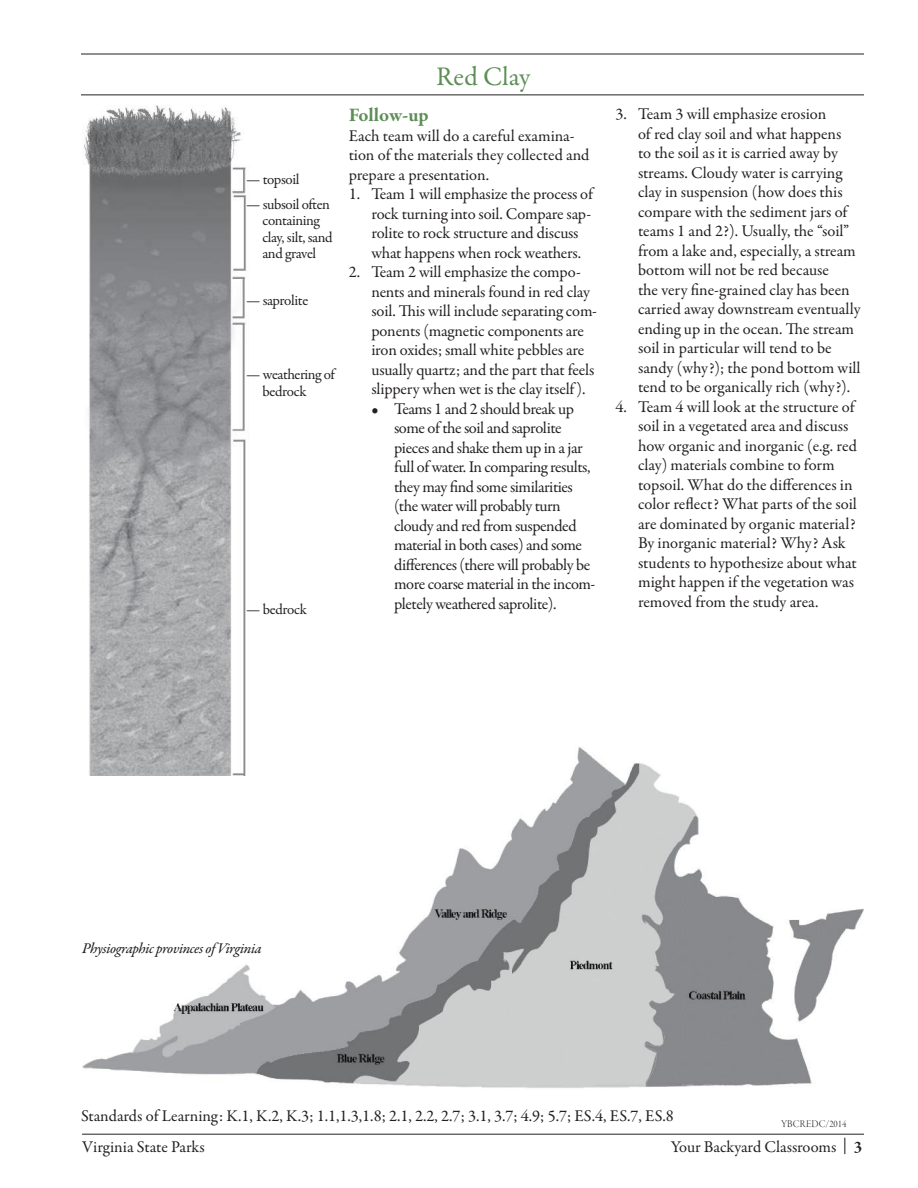
<style>
.page{position:relative;width:918px;height:1188px;background:#fff}
.page>*{position:absolute;margin:0;border:0;box-sizing:border-box;transform-origin:0 0}
.t1{font:27px "Garamond Premr Pro";letter-spacing:-.005em;color:#5c8e55}
.Sub_Heads{font:700 19.5px "Garamond Premr Pro";letter-spacing:-.005em;color:#5c8e55}
.Numbered_List{font:16.5px/19.5px "Garamond Premr Pro";letter-spacing:-.005em;color:#231f20}
.Bulleted_List{font:16.5px/19.5px "Garamond Premr Pro";letter-spacing:-.025em;color:#231f20}
.Sub_Heads-2{font:16.5px/19.5px "Garamond Premr Pro";color:#231f20}
.Bullets_-_-_Referenc{font:15px/16.5px "Garamond Premr Pro";letter-spacing:-.025em;color:#231f20}
.Bullets_-_-_Referenc-2{font:15px "Garamond Premr Pro Med It";letter-spacing:-.025em;color:#231f20}
.File-Name_Year{font:10.5px "Garamond Premr Pro Lt Disp";color:#231f20}
.s1{font-weight:700}
</style>
<div class="page">
<hr style="left:81px;top:54px;width:783px;height:1px;background:#231f20">
<hr style="left:81px;top:94px;width:783px;height:1px;background:#231f20">
<hr style="left:82px;top:1134px;width:782px;height:1px;background:#231f20">
<img style="left:82px;top:747px;width:782px;height:341px">
<img style="left:82px;top:105px;width:249px;height:671px">
<p class="Bullets_-_-_Referenc" style="left:246px;top:171px;width:55px">— topsoil</p>
<p class="Bullets_-_-_Referenc" style="left:262px;top:196px;width:72px;text-indent:-16px">— subsoil often containing clay, silt, sand and gravel</p>
<p class="Bullets_-_-_Referenc" style="left:246px;top:292px;width:63px">— saprolite</p>
<p class="Bullets_-_-_Referenc" style="left:262px;top:367px;width:74px;text-indent:-16px">— weathering of bedrock</p>
<p class="Bullets_-_-_Referenc" style="left:246px;top:601px;width:62px">— bedrock</p>
<p class="t1" style="left:436px;top:60px;width:96px">Red Clay</p>
<p class="Sub_Heads" style="left:349px;top:103px;width:81px">Follow-up</p>
<p class="Sub_Heads-2" style="left:349px;top:126px;width:242px">Each team will do a careful examina&shy;tion of the materials they collected and prepare a presentation.</p>
<p class="Numbered_List" style="left:371px;top:185px;width:223px;text-indent:-23px">1. Team 1 will emphasize the process of rock turning into soil. Compare sap&shy;rolite to rock structure and discuss what happens when rock weathers.</p>
<p class="Numbered_List" style="left:371px;top:263px;width:227px;text-indent:-23px">2. Team 2 will emphasize the compo&shy;nents and minerals found in red clay soil. This will include separating com&shy;ponents (magnetic components are iron oxides; small white pebbles are usually quartz; and the part that feels slippery when wet is the clay itself ).</p>
<p class="Bulleted_List" style="left:394px;top:399px;width:203px;text-indent:-23px">• Teams 1 and 2 should break up some of the soil and saprolite pieces and shake them up in a jar full of water. In comparing results, they may find some similarities (the water will probably turn cloudy and red from suspended material in both cases) and some differences (there will probably be more coarse material in the incom&shy;pletely weathered saprolite).</p>
<p class="Numbered_List" style="left:638px;top:105px;width:224px;text-indent:-23px">3. Team 3 will emphasize erosion<br>of red clay soil and what happens<br>to the soil as it is carried away by streams. Cloudy water is carrying clay in suspension (how does this compare with the sediment jars of teams 1 and 2?). Usually, the “soil” from a lake and, especially, a stream bottom will not be red because<br>the very fine-grained clay has been carried away downstream eventually ending up in the ocean. The stream soil in particular will tend to be sandy (why?); the pond bottom will tend to be organically rich (why?).</p>
<p class="Numbered_List" style="left:638px;top:397px;width:220px;text-indent:-23px">4. Team 4 will look at the structure of soil in a vegetated area and discuss how organic and inorganic (e.g. red clay) materials combine to form topsoil. What do the differences in color reflect? What parts of the soil are dominated by organic material?<br>By inorganic material? Why? Ask students to hypothesize about what might happen if the vegetation was removed from the study area.</p>
<p class="Bullets_-_-_Referenc-2" style="left:82px;top:938px;width:181px">Physiographic provinces of Virginia</p>
<p class="Numbered_List" style="left:81px;top:1107px;width:594px">Standards of Learning: K.1, K.2, K.3; 1.1,1.3,1.8; 2.1, 2.2, 2.7; 3.1, 3.7; 4.9; 5.7; ES.4, ES.7, ES.8</p>
<p class="File-Name_Year" style="left:781px;top:1118px;width:67px">YBCREDC/2014</p>
<p class="Numbered_List" style="left:82px;top:1137px;width:124px">Virginia State Parks</p>
<p class="Numbered_List" style="left:671px;top:1137px;width:193px">Your Backyard Classrooms | <span class="s1">3</span></p>
</div>
